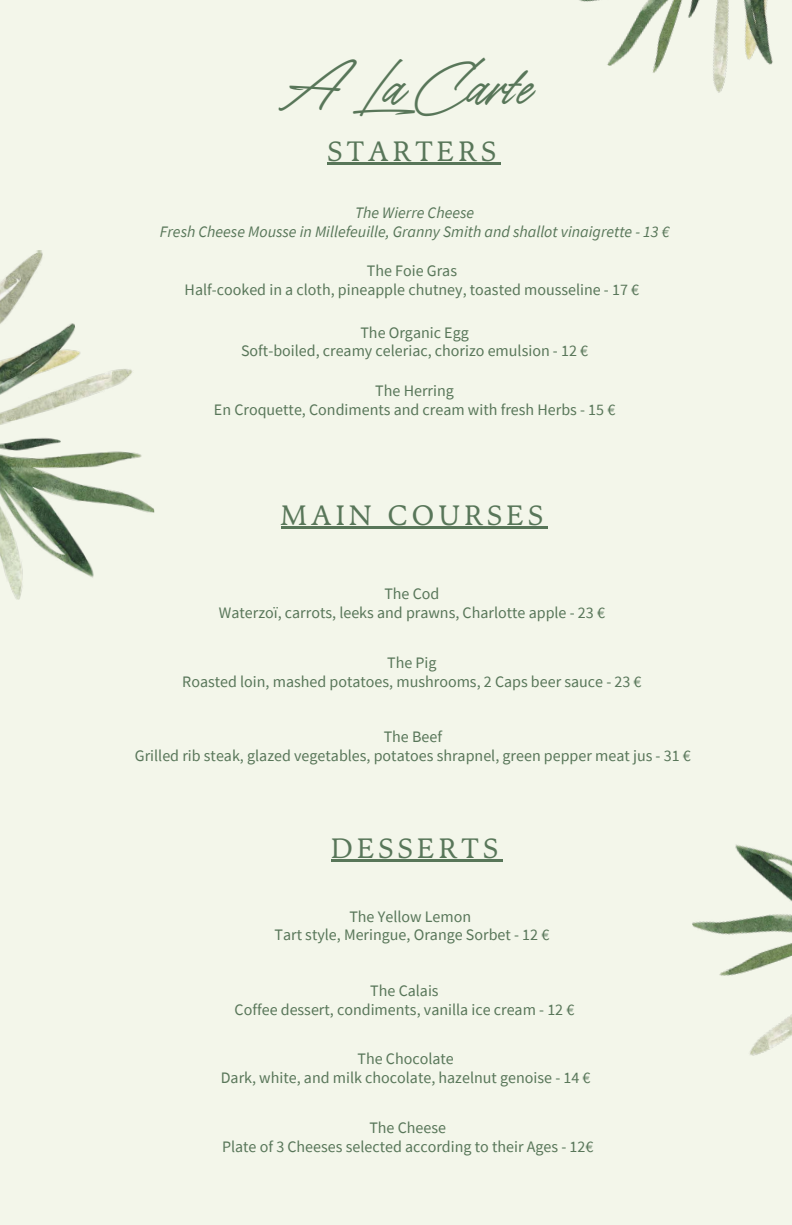
<style>
.page{position:relative;width:792px;height:1225px;background:#fff}
.page>*{position:absolute;margin:0;border:0;box-sizing:border-box;transform-origin:0 0}
.t1{font:48px "TY Script";color:#587659}
.t2{font:28px "TY Serif";letter-spacing:.15em;color:#587659}
.t3{font:16px/18.8px "Source Sans Pro";color:#587659;text-align:center}
.t4{font:italic 16px/18.8px "Source Sans Pro";color:#587659;text-align:center}
</style>
<div class="page">
<div style="left:0;top:0;width:792px;height:1224px;background:#f3f6ea"></div>
<hr style="left:327px;top:162px;width:174px;height:2px;background:#587659">
<img style="left:579px;top:0;width:194px;height:93px">
<img style="left:0;top:250px;width:155px;height:350px">
<img style="left:692px;top:844px;width:100px;height:212px">
<hr style="left:281px;top:526px;width:266px;height:3px;background:#587659">
<hr style="left:331px;top:859px;width:171px;height:2px;background:#587659">
<h1 class="t1" style="left:279px;top:57px;width:253px">A La Carte</h1>
<h2 class="t2" style="left:327px;top:134px;width:171px">STARTERS</h2>
<p class="t4" style="left:160px;top:203px;width:511px">The Wierre Cheese<br>Fresh Cheese Mousse in Millefeuille, Granny Smith and shallot vinaigrette - 13 €</p>
<p class="t3" style="left:185px;top:261px;width:456px">The Foie Gras<br>Half-cooked in a cloth, pineapple chutney, toasted mousseline - 17 €</p>
<p class="t3" style="left:241px;top:322px;width:349px">The Organic Egg<br>Soft-boiled, creamy celeriac, chorizo emulsion - 12 €</p>
<p class="t3" style="left:214px;top:381px;width:403px">The Herring<br>En Croquette, Condiments and cream with fresh Herbs - 15 €</p>
<h2 class="t2" style="left:281px;top:498px;width:264px">MAIN COURSES</h2>
<p class="t3" style="left:219px;top:584px;width:388px">The Cod<br>Waterzoï, carrots, leeks and prawns, Charlotte apple - 23 €</p>
<p class="t3" style="left:182px;top:653px;width:461px">The Pig<br>Roasted loin, mashed potatoes, mushrooms, 2 Caps beer sauce - 23 €</p>
<p class="t3" style="left:135px;top:726px;width:557px">The Beef<br>Grilled rib steak, glazed vegetables, potatoes shrapnel, green pepper meat jus - 31 €</p>
<h2 class="t2" style="left:331px;top:830px;width:169px">DESSERTS</h2>
<p class="t3" style="left:275px;top:906px;width:276px">The Yellow Lemon<br>Tart style, Meringue, Orange Sorbet - 12 €</p>
<p class="t3" style="left:235px;top:980px;width:341px">The Calais<br>Coffee dessert, condiments, vanilla ice cream - 12 €</p>
<p class="t3" style="left:221px;top:1048px;width:371px">The Chocolate<br>Dark, white, and milk chocolate, hazelnut genoise - 14 €</p>
<p class="t3" style="left:222px;top:1117px;width:373px">The Cheese<br>Plate of 3 Cheeses selected according to their Ages - 12€</p>
</div>
